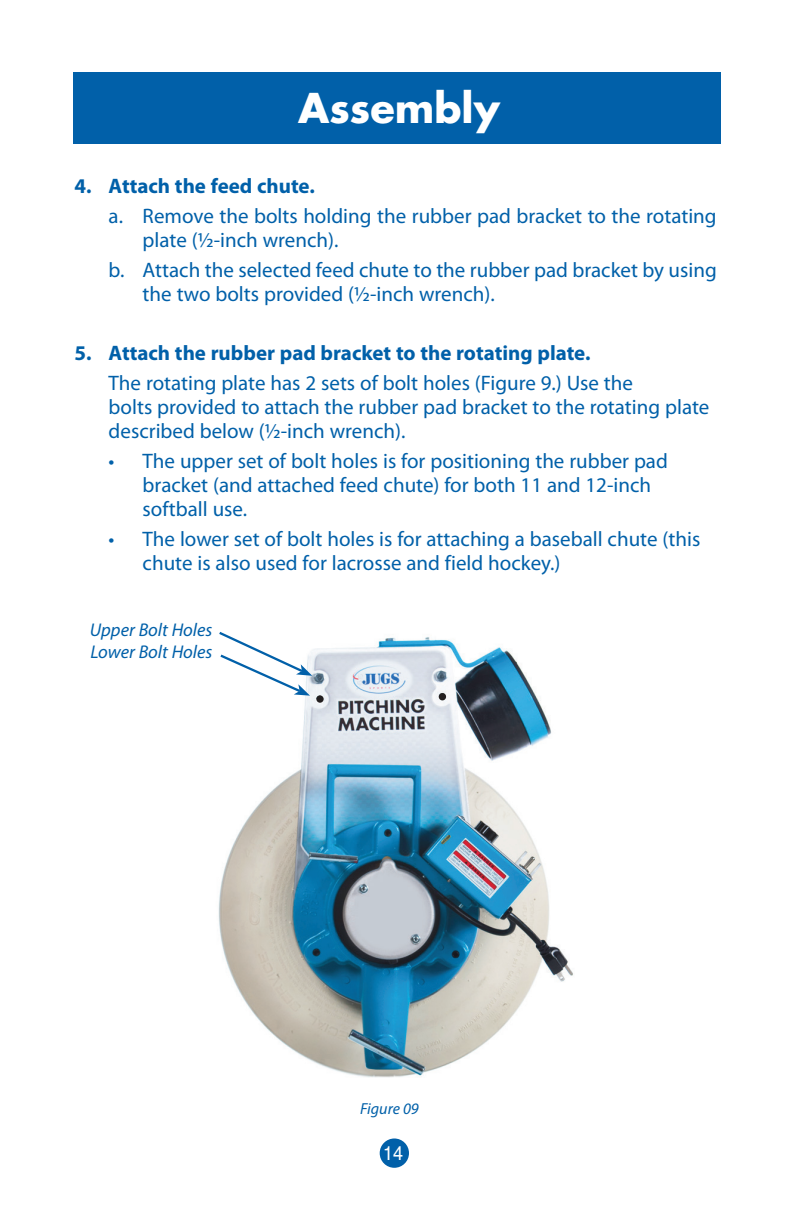
<style>
.page{position:relative;width:792px;height:1224px;background:#fff}
.page>*{position:absolute;margin:0;border:0;box-sizing:border-box;transform-origin:0 0}
.t1{font:700 40px "Futura Std";color:#fff}
.t2{font:21px/24px "Myriad Pro";color:#0160a9}
.t3{font:700 21px "Myriad Pro";color:#0160a9}
.t4{font:20px "Helvetica";color:#fff;scale:.9 1}
.t5{font:italic 18.4px/22.2px "Myriad Pro";color:#0160a9}
.t6{font:italic 16px "Myriad Pro";color:#0160a9}
</style>
<div class="page">
<div style="left:73px;top:72px;width:648px;height:72px;background:#0160a9"></div>
<div style="left:380px;top:1138px;width:29px;height:30px;background:#0160a9;border-radius:50%"></div>
<img style="left:218px;top:637px;width:355px;height:441px">
<svg style="left:218px;top:632px;width:94px;height:64px"></svg>
<div style="left:316px;top:695px;width:8px;height:8px;background:#231f20;border-radius:50%"></div>
<div style="left:439px;top:693px;width:7px;height:7px;background:#231f20;border-radius:50%"></div>
<h1 class="t1" style="left:298px;top:81px;width:203px">Assembly</h1>
<p class="t3" style="left:75px;top:173px;width:242px">4. Attach the feed chute.</p>
<p class="t2" style="left:143px;top:204px;width:576px;text-indent:-34px">a. Remove the bolts holding the rubber pad bracket to the rotating plate (1/2-inch wrench).</p>
<p class="t2" style="left:143px;top:258px;width:576px;text-indent:-34px">b. Attach the selected feed chute to the rubber pad bracket by using the two bolts provided (1/2-inch wrench).</p>
<p class="t3" style="left:75px;top:340px;width:517px">5. Attach the rubber pad bracket to the rotating plate.</p>
<p class="t2" style="left:109px;top:371px;width:602px">The rotating plate has 2 sets of bolt holes (Figure 9.) Use the<br>bolts provided to attach the rubber pad bracket to the rotating plate described below (1/2-inch wrench).</p>
<p class="t2" style="left:143px;top:449px;width:527px;text-indent:-34px">• The upper set of bolt holes is for positioning the rubber pad bracket (and attached feed chute) for both 11 and 12-inch softball use.</p>
<p class="t2" style="left:143px;top:526px;width:559px;text-indent:-34px">• The lower set of bolt holes is for attaching a baseball chute (this chute is also used for lacrosse and field hockey.)</p>
<p class="t5" style="left:90px;top:619px;width:124px">Upper Bolt Holes<br>Lower Bolt Holes</p>
<p class="t6" style="left:360px;top:1099px;width:60px">Figure 09</p>
<p class="t4" style="left:383px;top:1138px;width:24px">14</p>
</div>
